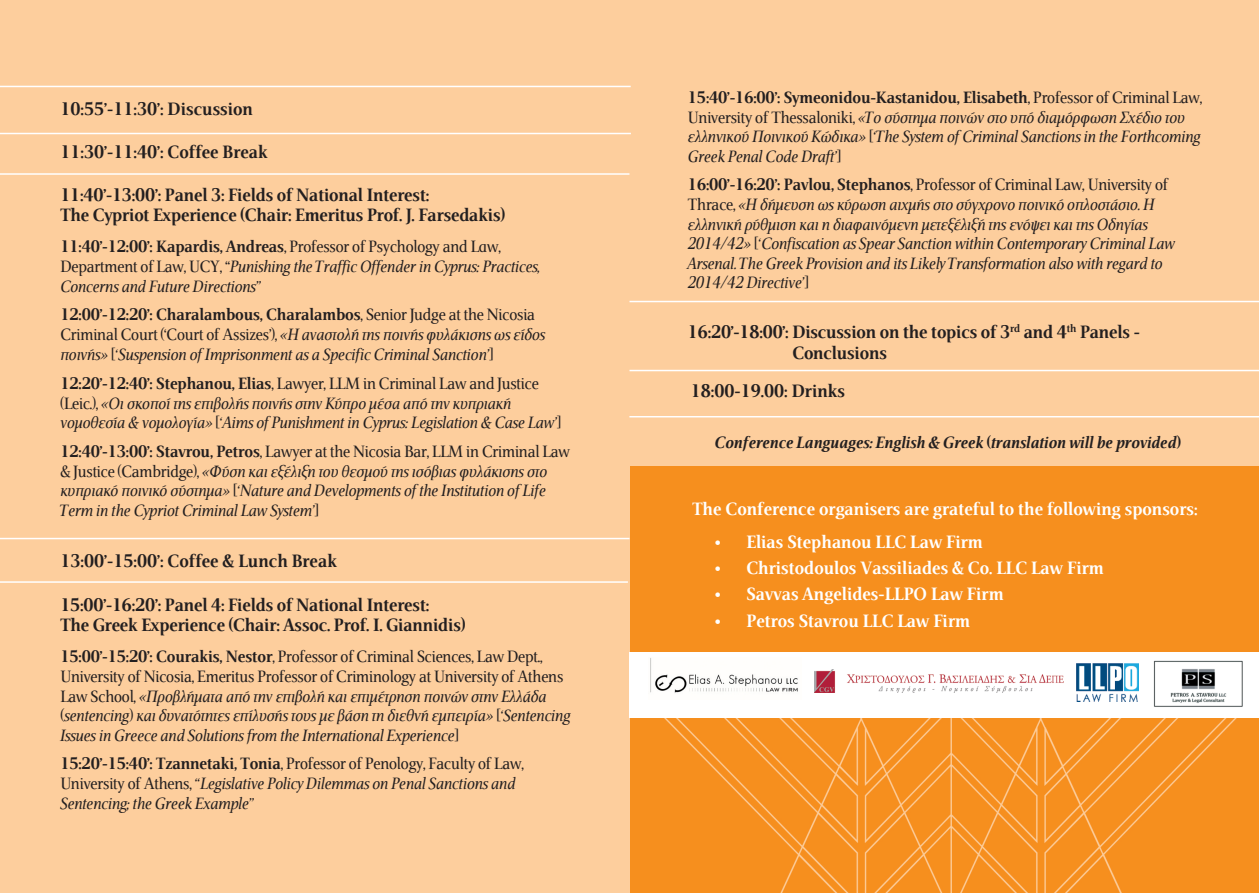
<style>
.page{position:relative;width:1259px;height:893px;background:#fff}
.page>*{position:absolute;margin:0;border:0;box-sizing:border-box;transform-origin:0 0}
.t1{font:700 18px/20.1px "PF Document";letter-spacing:-.01em;color:#231f20}
.t2{font:700 18px "PF Document";color:#fff}
.t3{font:italic 16.5px/19.6px "PF Document";letter-spacing:-.01em;color:#231f20}
.t4{font:italic 700 16.5px "PF Document";letter-spacing:-.01em;color:#231f20}
.s1{font-weight:700;font-style:normal}
.s2{font-style:normal}
</style>
<div class="page">
<div style="left:629px;top:0;width:630px;height:472px;background:#fdce9d"></div>
<div style="left:629px;top:466px;width:630px;height:427px;background:#f68f1e"></div>
<div style="left:0;top:0;width:629px;height:893px;background:#fdce9d"></div>
<hr style="left:0;top:133px;width:631px;height:1px;background:#fff">
<hr style="left:0;top:173px;width:629px;height:2px;background:#fff">
<hr style="left:0;top:538px;width:629px;height:1px;background:#fff">
<hr style="left:0;top:581px;width:628px;height:2px;background:#fff">
<hr style="left:629px;top:301px;width:630px;height:1px;background:#fff">
<hr style="left:629px;top:370px;width:630px;height:1px;background:#fff">
<hr style="left:629px;top:416px;width:630px;height:1px;background:#fff">
<img style="left:631px;top:717px;width:628px;height:176px">
<div style="left:629px;top:652px;width:630px;height:65px;background:#fff"></div>
<img style="left:650px;top:658px;width:148px;height:35px">
<img style="left:814px;top:670px;width:249px;height:23px">
<img style="left:1076px;top:664px;width:62px;height:37px">
<img style="left:1153px;top:660px;width:90px;height:47px">
<hr style="left:0;top:86px;width:630px;height:1px;background:#fff">
<p class="t1" style="left:60px;top:99px;width:194px">10:55’-11:30’: Discussion</p>
<p class="t1" style="left:60px;top:142px;width:209px">11:30’-11:40’: Coffee Break</p>
<p class="t1" style="left:60px;top:185px;width:446px">11:40’-13:00’: Panel 3: Fields of National Interest:<br>The Cypriot Experience (Chair: Emeritus Prof. J. Farsedakis)</p>
<p class="t3" style="left:60px;top:237px;width:481px"><span class="s1">11:40’-12:00’: Kapardis, Andreas</span><span class="s2">, Professor of Psychology and Lαw,<br>Department of Law, UCY, “</span>Punishing the Traffic Offender in Cyprus: Practices,<br>Concerns and Future Directions”</p>
<p class="t3" style="left:60px;top:305px;width:486px"><span class="s1">12:00’-12:20’: Charalambous, Charalambos</span><span class="s2">, Senior Judge at the Nicosia<br>Criminal Court (‘Court of Assizes’),</span> «Η αναστολή της ποινής φυλάκισης ως είδος ποινής» [‘Suspension of Imprisonment as a Specific Criminal Sanction’]</p>
<p class="t3" style="left:60px;top:373px;width:502px"><span class="s1">12:20’-12:40’: Stephanou, Elias</span><span class="s2">, Lawyer, LLM in Criminal Law and Justice (Leic.),</span> «Οι σκοποί της επιβολής ποινής στην Κύπρο μέσα από την κυπριακή νομοθεσία &amp; νομολογία» [‘Aims of Punishment in Cyprus: Legislation &amp; Case Law’]</p>
<p class="t3" style="left:60px;top:442px;width:511px"><span class="s1">12:40’-13:00’: Stavrou, Petros</span><span class="s2">, Lawyer at the Nicosia Bar, LLM in Criminal Law &amp; Justice (Cambridge),</span> «Φύση και εξέλιξη του θεσμού της ισόβιας φυλάκισης στο κυπριακό ποινικό σύστημα» [‘Nature and Developments of the Institution of Life Term in the Cypriot Criminal Law System’]</p>
<p class="t1" style="left:60px;top:551px;width:278px">13:00’-15:00’: Coffee &amp; Lunch Break</p>
<p class="t1" style="left:60px;top:595px;width:406px">15:00’-16:20’: Panel 4: Fields of National Interest:<br>The Greek Experience (Chair: Assoc. Prof. I. Giannidis)</p>
<p class="t3" style="left:60px;top:647px;width:511px"><span class="s1">15:00’-15:20’: Courakis, Nestor</span><span class="s2">, Professor of Criminal Sciences, Law Dept., University of Nicosia, Emeritus Professor of Criminology at University of Athens Law School,</span> «Προβλήματα από την επιβολή και επιμέτρηση ποινών στην Ελλάδα (sentencing) και δυνατότητες επίλυσής τους με βάση τη διεθνή εμπειρία» [‘Sentencing Issues in Greece and Solutions from the International Experience]</p>
<p class="t3" style="left:60px;top:754px;width:465px"><span class="s1">15:20’-15:40’: Tzannetaki, Tonia</span><span class="s2">, Professor of Penology, Faculty of Law,<br>University of Athens,</span> “Legislative Policy Dilemmas on Penal Sanctions and<br>Sentencing; the Greek Example”</p>
<p class="t3" style="left:688px;top:88px;width:516px"><span class="s1">15:40’-16:00’: Symeonidou-Kastanidou, Elisabeth</span><span class="s2">, Professor of Criminal Law, University of Thessaloniki,</span> «Το σύστημα ποινών στο υπό διαμόρφωση Σχέδιο του ελληνικού Ποινικού Κώδικα» [‘The System of Criminal Sanctions in the Forthcoming Greek Penal Code Draft’]</p>
<p class="t3" style="left:688px;top:175px;width:489px"><span class="s1">16:00’-16:20’: Pavlou, Stephanos</span><span class="s2">, Professor of Criminal Law, University of Thrace,</span> «Η δήμευση ως κύρωση αιχμής στο σύγχρονο ποινικό οπλοστάσιο. Η ελληνική ρύθμιση και η διαφαινόμενη μετεξέλιξή της ενόψει και της Οδηγίας 2014/42» [‘Confiscation as Spear Sanction within Contemporary Criminal Law Arsenal. The Greek Provision and its Likely Transformation also with regard to 2014/42 Directive’]</p>
<p class="t1" style="left:792px;top:321px;width:349px;line-height:21.6px;text-indent:-104px">16:20’-18:00’: Discussion on the topics of 3<sup>rd</sup> and 4<sup>th</sup> Panels -<br>Conclusions</p>
<p class="t1" style="left:690px;top:381px;width:156px">18:00-19.00: Drinks</p>
<p class="t4" style="left:715px;top:433px;width:467px">Conference Languages: English &amp; Greek (translation will be provided)</p>
<p class="t2" style="left:692px;top:499px;width:507px">The Conference organisers are grateful to the following sponsors:</p>
<p class="t2" style="left:713px;top:532px;width:271px">• Elias Stephanou LLC Law Firm</p>
<p class="t2" style="left:713px;top:558px;width:391px">• Christodoulos Vassiliades &amp; Co. LLC Law Firm</p>
<p class="t2" style="left:713px;top:584px;width:291px">• Savvas Angelides-LLPO Law Firm</p>
<p class="t2" style="left:713px;top:610px;width:258px">• Petros Stavrou LLC Law Firm</p>
</div>
